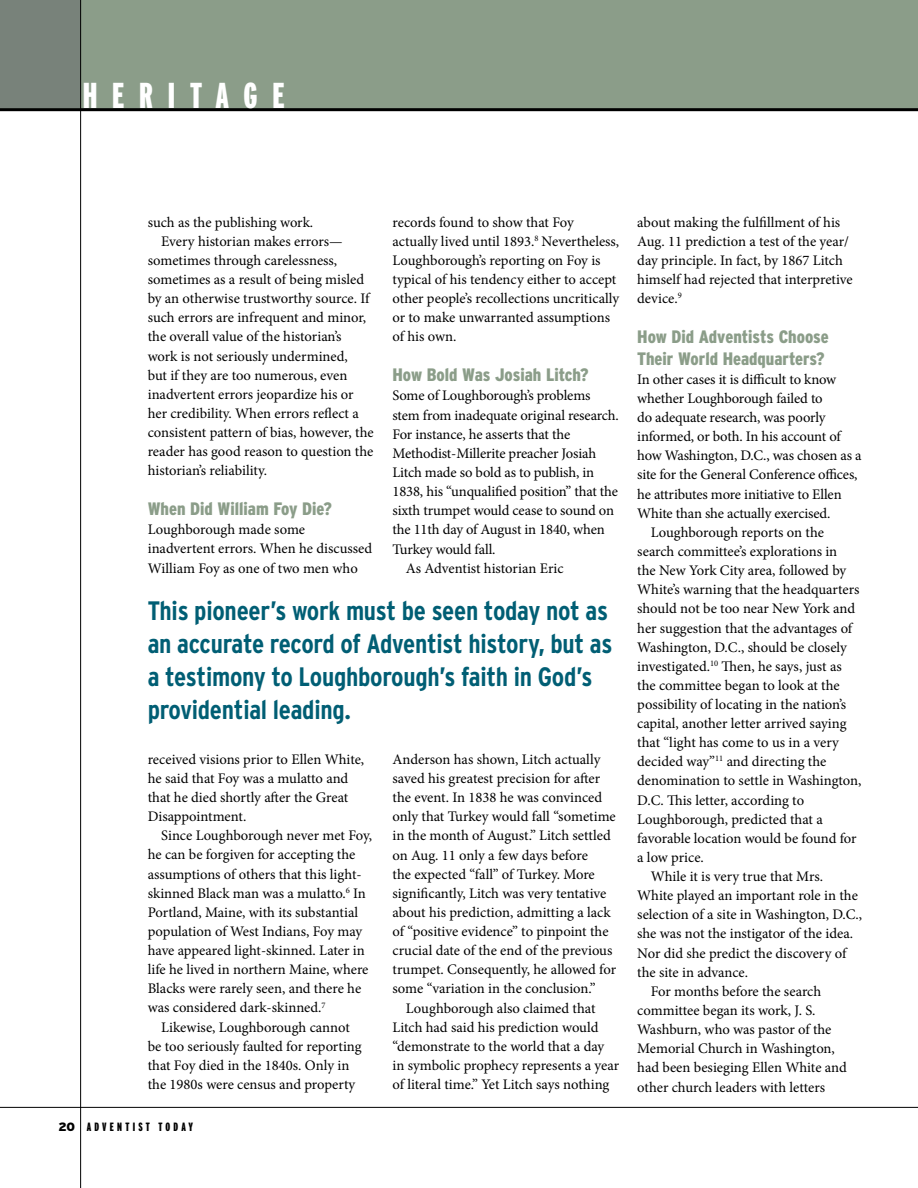
<style>
.page{position:relative;width:918px;height:1188px;background:#fff}
.page>*{position:absolute;margin:0;border:0;box-sizing:border-box;transform-origin:0 0}
.t1{font:900 extra-condensed 36px "Interstate";letter-spacing:.41em;color:#fff}
.t2{font:700 condensed 26.7px/33px "Interstate";letter-spacing:-.01em;color:#005e74}
.t3{font:900 condensed 18px/21.6px "Interstate";color:#8b9d89}
.t4{font:14.7px/19.2px "Minion Pro";letter-spacing:-.01em;color:#000}
.t5{font:900 extra-condensed 12px "Interstate";letter-spacing:.27em;color:#000}
.s1{font-stretch:normal}
</style>
<div class="page">
<div style="left:0;top:0;width:918px;height:110px;background:#8b9d89"></div>
<div style="left:0;top:0;width:81px;height:108px;background:#78827a"></div>
<hr style="left:0;top:108px;width:918px;height:3px;background:#000">
<hr style="left:0;top:1107px;width:918px;height:1px;background:#000">
<hr style="left:80px;top:0;width:1px;height:1188px;background:#000">
<h1 class="t1" style="left:83px;top:76px;width:203px">HERITAGE</h1>
<p class="t4" style="left:148px;top:212px;width:167px">such as the publishing work.</p>
<p class="t4" style="left:161px;top:232px;width:183px">Every historian makes errors—</p>
<p class="t4" style="left:148px;top:251px;width:191px">sometimes through carelessness,</p>
<p class="t4" style="left:148px;top:270px;width:218px">sometimes as a result of being misled</p>
<p class="t4" style="left:148px;top:289px;width:225px">by an otherwise trustworthy source. If</p>
<p class="t4" style="left:148px;top:308px;width:220px">such errors are infrequent and minor,</p>
<p class="t4" style="left:148px;top:327px;width:195px">the overall value of the historian’s</p>
<p class="t4" style="left:148px;top:346px;width:202px">work is not seriously undermined,</p>
<p class="t4" style="left:148px;top:365px;width:201px">but if they are too numerous, even</p>
<p class="t4" style="left:148px;top:385px;width:207px">inadvertent errors jeopardize his or</p>
<p class="t4" style="left:148px;top:404px;width:213px">her credibility. When errors reflect a</p>
<p class="t4" style="left:148px;top:423px;width:227px">consistent pattern of bias, however, the</p>
<p class="t4" style="left:148px;top:442px;width:227px">reader has good reason to question the</p>
<p class="t4" style="left:148px;top:461px;width:121px">historian’s reliability.</p>
<p class="t3" style="left:148px;top:498px;width:186px">When Did William Foy Die?</p>
<p class="t4" style="left:148px;top:520px;width:226px">Loughborough made some inadvertent errors. When he discussed<br>William Foy as one of two men who</p>
<p class="t4" style="left:393px;top:212px;width:229px">records found to show that Foy actually lived until 1893.<sup>8</sup> Nevertheless, Loughborough’s reporting on Foy is typical of his tendency either to accept other people’s recollections uncritically or to make unwarranted assumptions of his own.</p>
<p class="t3" style="left:393px;top:364px;width:198px">How Bold Was Josiah Litch?</p>
<p class="t4" style="left:393px;top:386px;width:199px">Some of Loughborough’s problems</p>
<p class="t4" style="left:393px;top:405px;width:228px">stem from inadequate original research.</p>
<p class="t4" style="left:393px;top:425px;width:179px">For instance, he asserts that the</p>
<p class="t4" style="left:393px;top:444px;width:205px">Methodist-Millerite preacher Josiah</p>
<p class="t4" style="left:393px;top:463px;width:203px">Litch made so bold as to publish, in</p>
<p class="t4" style="left:393px;top:482px;width:227px">1838, his “unqualified position” that the</p>
<p class="t4" style="left:393px;top:501px;width:223px">sixth trumpet would cease to sound on</p>
<p class="t4" style="left:393px;top:520px;width:214px">the 11th day of August in 1840, when</p>
<p class="t4" style="left:393px;top:539px;width:105px">Turkey would fall.</p>
<p class="t4" style="left:406px;top:558px;width:159px">As Adventist historian Eric</p>
<h2 class="t2" style="left:148px;top:594px;width:466px">This pioneer’s work must be seen today not as an accurate record of Adventist history, but as a testimony to Loughborough’s faith in God’s providential leading.</h2>
<p class="t4" style="left:148px;top:750px;width:218px">received visions prior to Ellen White, he said that Foy was a mulatto and that he died shortly after the Great<br>Disappointment.</p>
<p class="t4" style="left:161px;top:826px;width:212px">Since Loughborough never met Foy,</p>
<p class="t4" style="left:148px;top:845px;width:209px">he can be forgiven for accepting the</p>
<p class="t4" style="left:148px;top:864px;width:215px">assumptions of others that this light-</p>
<p class="t4" style="left:148px;top:884px;width:220px">skinned Black man was a mulatto.<sup>6</sup> In</p>
<p class="t4" style="left:148px;top:903px;width:212px">Portland, Maine, with its substantial</p>
<p class="t4" style="left:148px;top:922px;width:216px">population of West Indians, Foy may</p>
<p class="t4" style="left:148px;top:941px;width:219px">have appeared light-skinned. Later in</p>
<p class="t4" style="left:148px;top:960px;width:222px">life he lived in northern Maine, where</p>
<p class="t4" style="left:148px;top:979px;width:215px">Blacks were rarely seen, and there he</p>
<p class="t4" style="left:148px;top:998px;width:179px">was considered dark-skinned.<sup>7</sup></p>
<p class="t4" style="left:161px;top:1017px;width:190px">Likewise, Loughborough cannot</p>
<p class="t4" style="left:148px;top:1036px;width:215px">be too seriously faulted for reporting</p>
<p class="t4" style="left:148px;top:1056px;width:203px">that Foy died in the 1840s. Only in</p>
<p class="t4" style="left:148px;top:1075px;width:209px">the 1980s were census and property</p>
<p class="t5" style="left:58px;top:1121px;width:136px"><span class="s1">20</span> ADVENTIST TODAY</p>
<p class="t4" style="left:393px;top:750px;width:225px">Anderson has shown, Litch actually saved his greatest precision for after the event. In 1838 he was convinced only that Turkey would fall “sometime in the month of August.” Litch settled on Aug. 11 only a few days before<br>the expected “fall” of Turkey. More significantly, Litch was very tentative about his prediction, admitting a lack of “positive evidence” to pinpoint the crucial date of the end of the previous trumpet. Consequently, he allowed for some “variation in the conclusion.”</p>
<p class="t4" style="left:393px;top:998px;width:228px;text-indent:13px">Loughborough also claimed that Litch had said his prediction would “demonstrate to the world that a day in symbolic prophecy represents a year of literal time.” Yet Litch says nothing</p>
<p class="t4" style="left:637px;top:213px;width:217px">about making the fulfillment of his<br>Aug. 11 prediction a test of the year/ day principle. In fact, by 1867 Litch himself had rejected that interpretive device.<sup>9</sup></p>
<p class="t3" style="left:637px;top:326px;width:193px">How Did Adventists Choose<br>Their World Headquarters?</p>
<p class="t4" style="left:637px;top:370px;width:201px">In other cases it is difficult to know</p>
<p class="t4" style="left:637px;top:389px;width:187px">whether Loughborough failed to</p>
<p class="t4" style="left:637px;top:408px;width:190px">do adequate research, was poorly</p>
<p class="t4" style="left:637px;top:427px;width:206px">informed, or both. In his account of</p>
<p class="t4" style="left:637px;top:446px;width:226px">how Washington, D.C., was chosen as a</p>
<p class="t4" style="left:637px;top:465px;width:222px">site for the General Conference offices,</p>
<p class="t4" style="left:637px;top:484px;width:206px">he attributes more initiative to Ellen</p>
<p class="t4" style="left:637px;top:504px;width:195px">White than she actually exercised.</p>
<p class="t4" style="left:651px;top:523px;width:175px">Loughborough reports on the</p>
<p class="t4" style="left:637px;top:542px;width:202px">search committee’s explorations in</p>
<p class="t4" style="left:637px;top:561px;width:211px">the New York City area, followed by</p>
<p class="t4" style="left:637px;top:580px;width:224px">White’s warning that the headquarters</p>
<p class="t4" style="left:637px;top:599px;width:219px">should not be too near New York and</p>
<p class="t4" style="left:637px;top:618px;width:218px">her suggestion that the advantages of</p>
<p class="t4" style="left:637px;top:637px;width:211px">Washington, D.C., should be closely</p>
<p class="t4" style="left:637px;top:656px;width:206px">investigated.<sup>10</sup> Then, he says, just as</p>
<p class="t4" style="left:637px;top:676px;width:204px">the committee began to look at the</p>
<p class="t4" style="left:637px;top:695px;width:211px">possibility of locating in the nation’s</p>
<p class="t4" style="left:637px;top:714px;width:211px">capital, another letter arrived saying</p>
<p class="t4" style="left:637px;top:733px;width:203px">that “light has come to us in a very</p>
<p class="t4" style="left:637px;top:752px;width:191px">decided way”<sup>11</sup> and directing the</p>
<p class="t4" style="left:637px;top:771px;width:226px">denomination to settle in Washington,</p>
<p class="t4" style="left:637px;top:790px;width:168px">D.C. This letter, according to</p>
<p class="t4" style="left:637px;top:809px;width:187px">Loughborough, predicted that a</p>
<p class="t4" style="left:637px;top:829px;width:221px">favorable location would be found for</p>
<p class="t4" style="left:637px;top:848px;width:68px">a low price.</p>
<p class="t4" style="left:651px;top:867px;width:174px">While it is very true that Mrs.</p>
<p class="t4" style="left:637px;top:886px;width:222px">White played an important role in the</p>
<p class="t4" style="left:637px;top:905px;width:227px">selection of a site in Washington, D.C.,</p>
<p class="t4" style="left:637px;top:924px;width:217px">she was not the instigator of the idea.</p>
<p class="t4" style="left:637px;top:943px;width:212px">Nor did she predict the discovery of</p>
<p class="t4" style="left:637px;top:963px;width:112px">the site in advance.</p>
<p class="t4" style="left:651px;top:982px;width:172px">For months before the search</p>
<p class="t4" style="left:637px;top:1001px;width:180px">committee began its work, J. S.</p>
<p class="t4" style="left:637px;top:1020px;width:196px">Washburn, who was pastor of the</p>
<p class="t4" style="left:637px;top:1039px;width:199px">Memorial Church in Washington,</p>
<p class="t4" style="left:637px;top:1058px;width:211px">had been besieging Ellen White and</p>
<p class="t4" style="left:637px;top:1077px;width:189px">other church leaders with letters</p>
</div>
